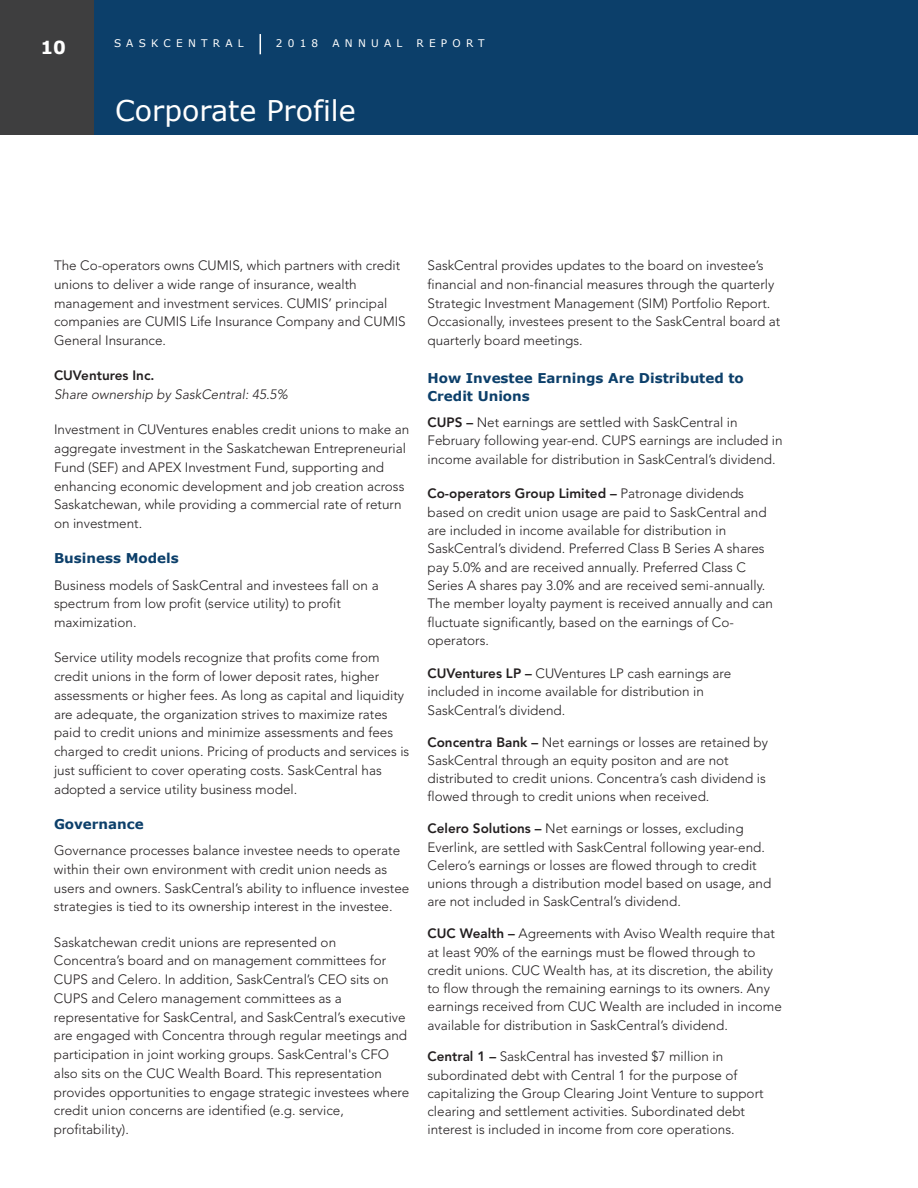
<style>
.page{position:relative;width:918px;height:1188px;background:#fff}
.page>*{position:absolute;margin:0;border:0;box-sizing:border-box;transform-origin:0 0}
.t1{font:28.5px "Verdana";color:#fff}
.t2{font:700 18px "Verdana";color:#fff}
.t3{font:300 13.5px/18.8px "Avenir";color:#231f20}
.t4{font:700 13.5px/18.8px "Verdana";color:#0c3f6a}
.t5{font:italic 300 13.5px "Avenir";color:#231f20}
.t6{font:800 13.5px "Avenir";color:#231f20}
.t7{font:10.5px "Verdana";letter-spacing:.5em;color:#fff}
.s1{font-weight:800}
</style>
<div class="page">
<div style="left:90px;top:0;width:828px;height:135px;background:#0c3f6a"></div>
<div style="left:0;top:0;width:94px;height:135px;background:#3e3e3f"></div>
<svg style="left:260px;top:34px;width:1px;height:20px"></svg>
<h2 class="t2" style="left:40px;top:35px;width:27px">10</h2>
<p class="t7" style="left:114px;top:36px;width:131px">SASKCENTRAL</p>
<p class="t7" style="left:276px;top:36px;width:44px">2018</p>
<p class="t7" style="left:332px;top:36px;width:71px">ANNUAL</p>
<p class="t7" style="left:416px;top:36px;width:70px">REPORT</p>
<h1 class="t1" style="left:115px;top:92px;width:242px">Corporate Profile</h1>
<p class="t3" style="left:54px;top:256px;width:353px">The Co-operators owns CUMIS, which partners with credit unions to deliver a wide range of insurance, wealth management and investment services. CUMIS’ principal companies are CUMIS Life Insurance Company and CUMIS General Insurance.</p>
<p class="t6" style="left:54px;top:365px;width:102px">CUVentures Inc.</p>
<p class="t5" style="left:54px;top:386px;width:235px">Share ownership by SaskCentral: 45.5%</p>
<p class="t3" style="left:54px;top:420px;width:357px">Investment in CUVentures enables credit unions to make an aggregate investment in the Saskatchewan Entrepreneurial Fund (SEF) and APEX Investment Fund, supporting and enhancing economic development and job creation across Saskatchewan, while providing a commercial rate of return on investment.</p>
<p class="t4" style="left:54px;top:549px;width:126px">Business Models</p>
<p class="t3" style="left:54px;top:575px;width:326px">Business models of SaskCentral and investees fall on a spectrum from low profit (service utility) to profit maximization.</p>
<p class="t3" style="left:54px;top:648px;width:357px">Service utility models recognize that profits come from credit unions in the form of lower deposit rates, higher assessments or higher fees. As long as capital and liquidity are adequate, the organization strives to maximize rates paid to credit unions and minimize assessments and fees charged to credit unions. Pricing of products and services is just sufficient to cover operating costs. SaskCentral has adopted a service utility business model.</p>
<p class="t4" style="left:54px;top:814px;width:91px">Governance</p>
<p class="t3" style="left:54px;top:841px;width:357px">Governance processes balance investee needs to operate within their own environment with credit union needs as users and owners. SaskCentral’s ability to influence investee strategies is tied to its ownership interest in the investee.</p>
<p class="t3" style="left:54px;top:932px;width:357px">Saskatchewan credit unions are represented on Concentra’s board and on management committees for CUPS and Celero. In addition, SaskCentral’s CEO sits on CUPS and Celero management committees as a representative for SaskCentral, and SaskCentral’s executive are engaged with Concentra through regular meetings and participation in joint working groups. SaskCentral's CFO also sits on the CUC Wealth Board. This representation provides opportunities to engage strategic investees where credit union concerns are identified (e.g. service, profitability).</p>
<p class="t3" style="left:427px;top:256px;width:354px">SaskCentral provides updates to the board on investee’s financial and non-financial measures through the quarterly Strategic Investment Management (SIM) Portfolio Report.<br>Occasionally, investees present to the SaskCentral board at quarterly board meetings.</p>
<p class="t4" style="left:428px;top:368px;width:318px">How Investee Earnings Are Distributed to<br>Credit Unions</p>
<p class="t3" style="left:427px;top:413px;width:357px;line-height:18.3px"><span class="s1">CUPS –</span> Net earnings are settled with SaskCentral in<br>February following year-end. CUPS earnings are included in income available for distribution in SaskCentral’s dividend.</p>
<p class="t3" style="left:427px;top:485px;width:347px;line-height:18.3px"><span class="s1">Co-operators Group Limited –</span> Patronage dividends based on credit union usage are paid to SaskCentral and are included in income available for distribution in SaskCentral’s dividend. Preferred Class B Series A shares pay 5.0% and are received annually. Preferred Class C Series A shares pay 3.0% and are received semi-annually.<br>The member loyalty payment is received annually and can fluctuate significantly, based on the earnings of Co&shy;operators.</p>
<p class="t3" style="left:427px;top:664px;width:305px;line-height:18.3px"><span class="s1">CUVentures LP –</span> CUVentures LP cash earnings are included in income available for distribution in<br>SaskCentral’s dividend.</p>
<p class="t3" style="left:427px;top:733px;width:342px;line-height:18.3px"><span class="s1">Concentra Bank –</span> Net earnings or losses are retained by SaskCentral through an equity positon and are not distributed to credit unions. Concentra’s cash dividend is flowed through to credit unions when received.</p>
<p class="t3" style="left:427px;top:819px;width:345px;line-height:18.3px"><span class="s1">Celero Solutions –</span> Net earnings or losses, excluding Everlink, are settled with SaskCentral following year-end.<br>Celero’s earnings or losses are flowed through to credit unions through a distribution model based on usage, and are not included in SaskCentral’s dividend.</p>
<p class="t3" style="left:427px;top:924px;width:356px;line-height:18.3px"><span class="s1">CUC Wealth –</span> Agreements with Aviso Wealth require that at least 90% of the earnings must be flowed through to credit unions. CUC Wealth has, at its discretion, the ability to flow through the remaining earnings to its owners. Any earnings received from CUC Wealth are included in income available for distribution in SaskCentral’s dividend.</p>
<p class="t3" style="left:427px;top:1048px;width:338px;line-height:18.1px"><span class="s1">Central 1 –</span> SaskCentral has invested $7 million in subordinated debt with Central 1 for the purpose of capitalizing the Group Clearing Joint Venture to support clearing and settlement activities. Subordinated debt interest is included in income from core operations.</p>
</div>
